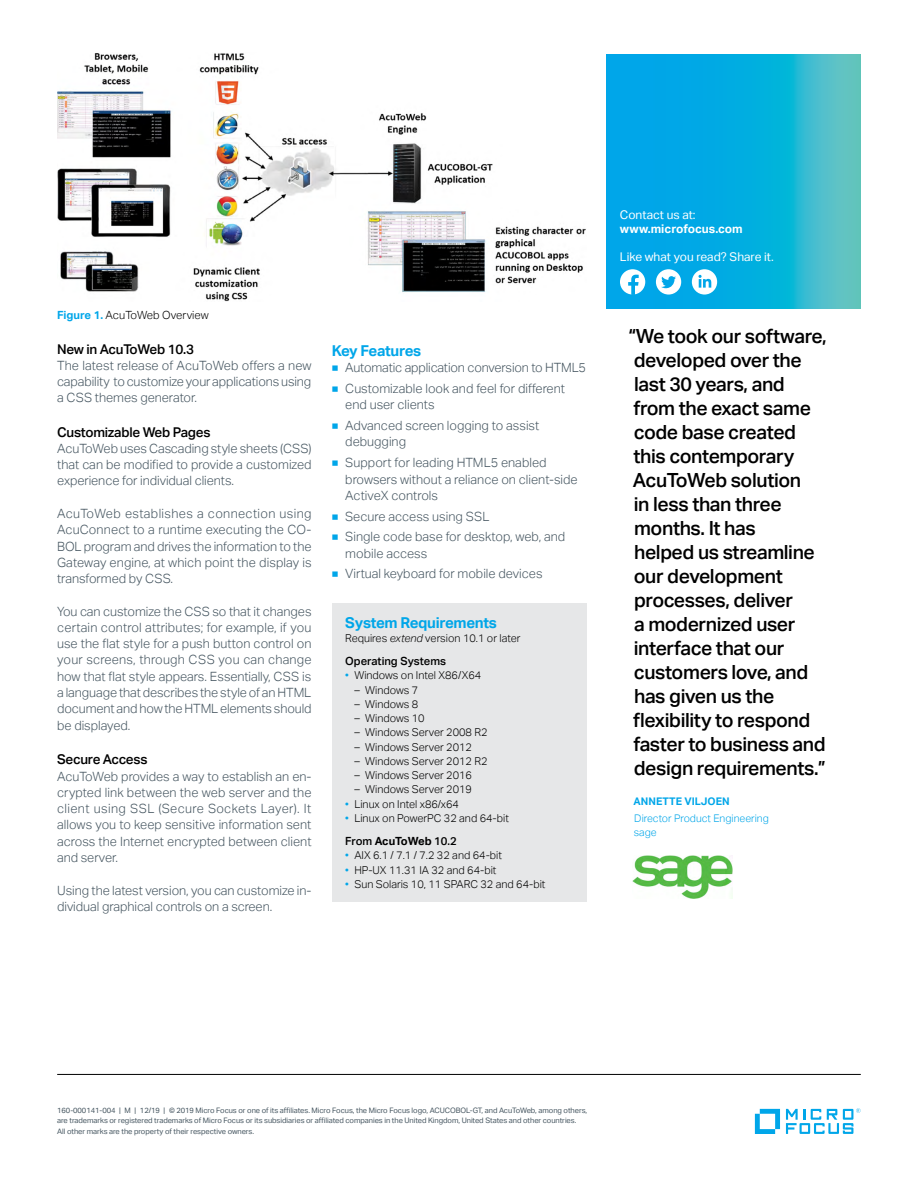
<style>
.page{position:relative;width:918px;height:1188px;background:#fff}
.page>*{position:absolute;margin:0;border:0;box-sizing:border-box;transform-origin:0 0}
.t1{font:500 19.5px/24px "Aktiv Grotesk";letter-spacing:-.02em;color:#000}
.t2{font:700 15px "Aktiv Grotesk";letter-spacing:-.02em;color:#00a6e9}
.t3{font:500 13.5px "Aktiv Grotesk";letter-spacing:-.02em;color:#000}
.t4{font:300 12.75px/16.2px "Aktiv Grotesk";letter-spacing:-.005em;color:#455560;text-align:justify}
.t5{font:12px "Aktiv Grotesk";color:#fff}
.t6{font:700 12px "Aktiv Grotesk";color:#fff}
.t7{font:500 11.25px "Aktiv Grotesk";color:#000}
.t8{font:300 11.25px "Aktiv Grotesk";color:#000}
.t9{font:300 10.8px "Aktiv Grotesk";color:#000}
.t10{font:300 10.5px/14.2px "Aktiv Grotesk";color:#00a6e9}
.t11{font:700 10.5px "Aktiv Grotesk";color:#00a6e9}
.t12{font:7.5px/10.5px "Aktiv Grotesk";letter-spacing:-.005em;color:#455560}
.s1{font-weight:700;color:#00a6e9}
.s2{font-weight:400;font-size:11.25px;color:#00a6e9}
.s3{font-style:italic}
.s4{color:#00a6e9}
.s5{font-weight:700}
</style>
<div class="page">
<hr style="left:57px;top:1074px;width:804px;height:1px;background:#000">
<svg style="left:755px;top:1109px;width:25px;height:25px"></svg>
<svg style="left:786px;top:1108px;width:75px;height:26px"></svg>
<img style="left:57px;top:53px;width:529px;height:249px">
<div style="left:332px;top:603px;width:254px;height:299px;background:#e6e7e8"></div>
<img style="left:633px;top:856px;width:99px;height:42px">
<svg style="left:606px;top:54px;width:255px;height:254px;background:#12afdd"></svg>
<div style="left:620px;top:269px;width:25px;height:26px;background:#fff;border-radius:50%"></div>
<svg style="left:628px;top:275px;width:11px;height:20px"></svg>
<div style="left:656px;top:269px;width:25px;height:26px;background:#fff;border-radius:50%"></div>
<svg style="left:661px;top:276px;width:15px;height:12px"></svg>
<div style="left:692px;top:269px;width:25px;height:26px;background:#fff;border-radius:50%"></div>
<svg style="left:699px;top:275px;width:12px;height:13px"></svg>
<p class="t8" style="left:57px;top:308px;width:153px"><span class="s1">Figure 1.</span> AcuToWeb Overview</p>
<p class="t3" style="left:57px;top:341px;width:138px">New in AcuToWeb 10.3</p>
<p class="t4" style="left:57px;top:357px;width:256px">The latest release of AcuToWeb offers a new capability to customize your applications using a CSS themes generator.</p>
<p class="t3" style="left:57px;top:424px;width:155px">Customizable Web Pages</p>
<p class="t4" style="left:57px;top:440px;width:256px">AcuToWeb uses Cascading style sheets (CSS) that can be modified to provide a customized experience for individual clients.</p>
<p class="t4" style="left:57px;top:506px;width:256px">AcuToWeb establishes a connection using AcuConnect to a runtime executing the CO-BOL program and drives the information to the Gateway engine, at which point the display is transformed by CSS.</p>
<p class="t4" style="left:57px;top:603px;width:256px">You can customize the CSS so that it changes certain control attributes; for example, if you use the flat style for a push button control on your screens, through CSS you can change how that flat style appears. Essentially, CSS is a language that describes the style of an HTML document and how the HTML elements should be displayed.</p>
<p class="t3" style="left:57px;top:752px;width:92px">Secure Access</p>
<p class="t4" style="left:57px;top:768px;width:256px">AcuToWeb provides a way to establish an en&shy;crypted link between the web server and the client using SSL (Secure Sockets Layer). It allows you to keep sensitive information sent across the Internet encrypted between client and server.</p>
<p class="t4" style="left:57px;top:882px;width:256px">Using the latest version, you can customize in&shy;dividual graphical controls on a screen.</p>
<p class="t2" style="left:332px;top:342px;width:91px">Key Features</p>
<p class="t4" style="left:332px;top:360px;width:256px"><span class="s2">■</span> Automatic application conversion to HTML5</p>
<p class="t4" style="left:345px;top:381px;width:221px;text-indent:-14px"><span class="s2">■</span> Customizable look and feel for different end user clients</p>
<p class="t4" style="left:345px;top:418px;width:196px;text-indent:-14px"><span class="s2">■</span> Advanced screen logging to assist debugging</p>
<p class="t4" style="left:345px;top:455px;width:234px;text-align:left;text-indent:-14px"><span class="s2">■</span> Support for leading HTML5 enabled browsers without a reliance on client-side<br>ActiveX controls</p>
<p class="t4" style="left:332px;top:508px;width:159px"><span class="s2">■</span> Secure access using SSL</p>
<p class="t4" style="left:345px;top:529px;width:222px;text-indent:-14px"><span class="s2">■</span> Single code base for desktop, web, and mobile access</p>
<p class="t4" style="left:332px;top:566px;width:212px"><span class="s2">■</span> Virtual keyboard for mobile devices</p>
<p class="t2" style="left:345px;top:614px;width:153px">System Requirements</p>
<p class="t9" style="left:345px;top:632px;width:177px">Requires <span class="s3">extend</span> version 10.1 or later</p>
<p class="t7" style="left:345px;top:655px;width:102px">Operating Systems</p>
<p class="t9" style="left:345px;top:669px;width:137px"><span class="s4">•</span> Windows on Intel X86/X64</p>
<p class="t9" style="left:354px;top:684px;width:65px">– Windows 7</p>
<p class="t9" style="left:354px;top:698px;width:65px">– Windows 8</p>
<p class="t9" style="left:354px;top:712px;width:72px">– Windows 10</p>
<p class="t9" style="left:354px;top:726px;width:135px">– Windows Server 2008 R2</p>
<p class="t9" style="left:354px;top:741px;width:119px">– Windows Server 2012</p>
<p class="t9" style="left:354px;top:755px;width:135px">– Windows Server 2012 R2</p>
<p class="t9" style="left:354px;top:769px;width:119px">– Windows Server 2016</p>
<p class="t9" style="left:354px;top:783px;width:119px">– Windows Server 2019</p>
<p class="t9" style="left:345px;top:798px;width:115px"><span class="s4">•</span> Linux on Intel x86/x64</p>
<p class="t9" style="left:345px;top:812px;width:165px"><span class="s4">•</span> Linux on PowerPC 32 and 64-bit</p>
<p class="t7" style="left:345px;top:835px;width:113px">From <span class="s5">AcuToWeb</span> 10.2</p>
<p class="t9" style="left:345px;top:849px;width:158px"><span class="s4">•</span> AIX 6.1 / 7.1 / 7.2 32 and 64-bit</p>
<p class="t9" style="left:345px;top:864px;width:153px"><span class="s4">•</span> HP-UX 11.31 IA 32 and 64-bit</p>
<p class="t9" style="left:345px;top:878px;width:202px"><span class="s4">•</span> Sun Solaris 10, 11 SPARC 32 and 64-bit</p>
<p class="t5" style="left:620px;top:207px;width:77px">Contact us at:</p>
<p class="t6" style="left:620px;top:222px;width:124px">www.microfocus.com</p>
<p class="t5" style="left:620px;top:250px;width:155px">Like what you read? Share it.</p>
<p class="t1" style="left:629px;top:324px;width:199px">“We took our software, developed over the last 30 years, and<br>from the exact same code base created this contemporary<br>AcuToWeb solution<br>in less than three months. It has<br>helped us streamline our development processes, deliver<br>a modernized user interface that our customers love, and has given us the flexibility to respond faster to business and design requirements.”</p>
<p class="t11" style="left:634px;top:795px;width:98px">Annette Viljoen</p>
<p class="t10" style="left:634px;top:811px;width:137px">Director Product Engineering sage</p>
<p class="t12" style="left:57px;top:1105px;width:532px">160-000141-004 | M | 12/19 | © 2019 Micro Focus or one of its affiliates. Micro Focus, the Micro Focus logo, ACUCOBOL-GT, and AcuToWeb, among others, are trademarks or registered trademarks of Micro Focus or its subsidiaries or affiliated companies in the United Kingdom, United States and other countries.<br>All other marks are the property of their respective owners.</p>
</div>
